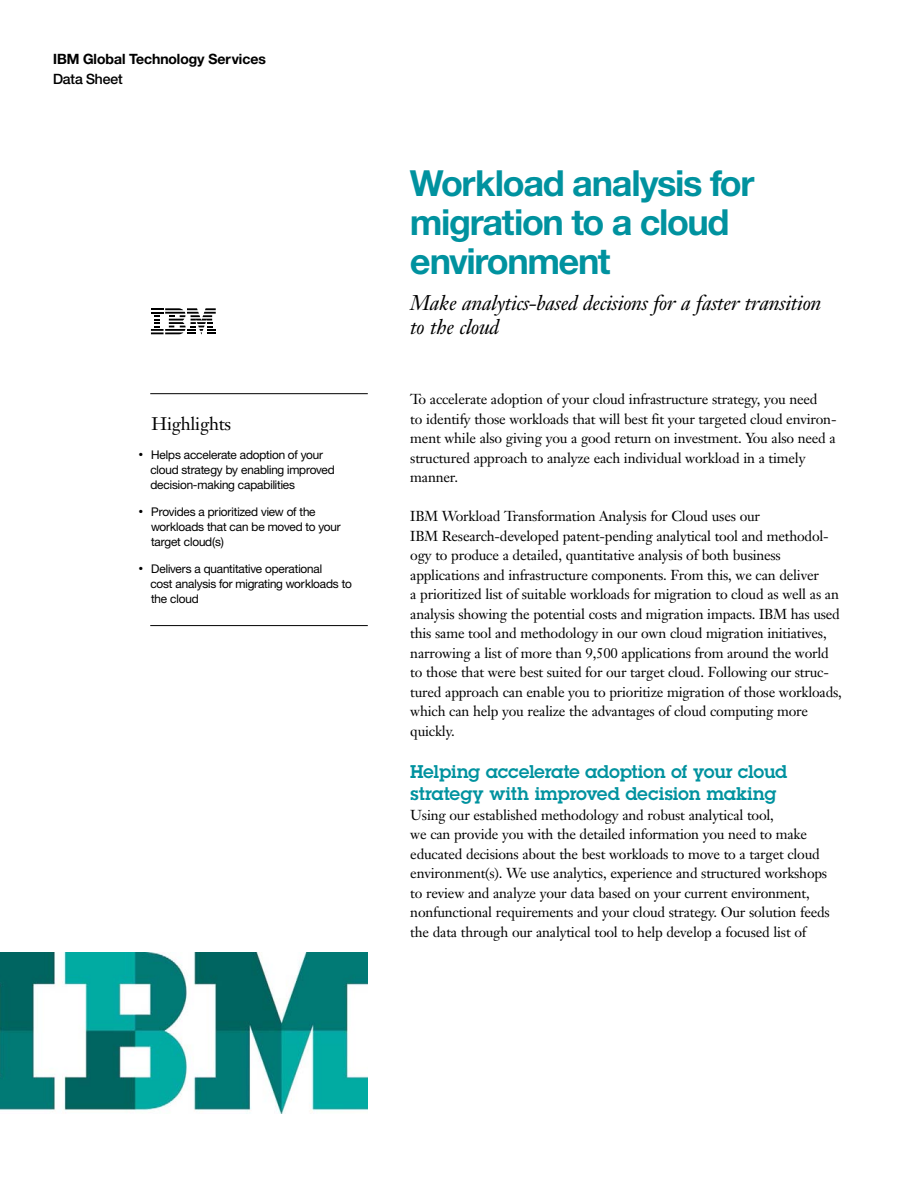
<style>
.page{position:relative;width:918px;height:1188px;background:#fff}
.page>*{position:absolute;margin:0;border:0;box-sizing:border-box;transform-origin:0 0}
.t1{font:700 36px/39px "Helv Neuefor IBM";letter-spacing:-.02em;color:#00929f}
.t2{font:italic 21px/24px "Janson Text LT Pro";letter-spacing:-.015em;color:#000}
.t3{font:600 18px/22.5px "Lubalinfor IBM";color:#00929f}
.t4{font:18px "Janson Text LT Pro";letter-spacing:-.015em;color:#000}
.t5{font:14.25px/19.5px "Janson Text LT Pro";letter-spacing:-.015em;color:#000}
.t6{font:700 14.25px/19.4px "Helv Neuefor IBM";color:#000}
.t7{font:12px/15px "Helv Neuefor IBM";letter-spacing:-.01em;color:#000}
.s1{font-weight:500}
</style>
<div class="page">
<img style="left:0;top:953px;width:368px;height:161px">
<svg style="left:151px;top:308px;width:65px;height:26px"></svg>
<hr style="left:150px;top:393px;width:218px;height:1px;background:#000">
<hr style="left:150px;top:625px;width:218px;height:1px;background:#000">
<p class="t6" style="left:53px;top:49px;width:214px">IBM Global Technology Services<br><span class="s1">Data Sheet</span></p>
<h2 class="t4" style="left:152px;top:413px;width:81px">Highlights</h2>
<p class="t7" style="left:150px;top:447px;width:186px">Helps accelerate adoption of your cloud strategy by enabling improved decision- making capabilities</p>
<p class="t7" style="left:151px;top:504px;width:191px">Provides a prioritized view of the workloads that can be moved to your target cloud(s)</p>
<p class="t7" style="left:150px;top:561px;width:203px">Delivers a quantitative operational<br>cost analysis for migrating workloads to the cloud</p>
<h1 class="t1" style="left:410px;top:162px;width:345px">Workload analysis for migration to a cloud environment</h1>
<h2 class="t2" style="left:410px;top:291px;width:413px">Make analytics-based decisions for a faster transition to the cloud</h2>
<p class="t5" style="left:410px;top:389px;width:428px">To accelerate adoption of your cloud infrastructure strategy, you need<br>to identify those workloads that will best fit your targeted cloud environ&shy;ment while also giving you a good return on investment. You also need a structured approach to analyze each individual workload in a timely manner.</p>
<p class="t5" style="left:410px;top:506px;width:433px">IBM Workload Transformation Analysis for Cloud uses our<br>IBM Research-developed patent-pending analytical tool and methodol&shy;ogy to produce a detailed, quantitative analysis of both business applications and infrastructure components. From this, we can deliver<br>a prioritized list of suitable workloads for migration to cloud as well as an analysis showing the potential costs and migration impacts. IBM has used this same tool and methodology in our own cloud migration initiatives, narrowing a list of more than 9,500 applications from around the world to those that were best suited for our target cloud. Following our struc&shy;tured approach can enable you to prioritize migration of those workloads, which can help you realize the advantages of cloud computing more quickly.</p>
<h2 class="t3" style="left:410px;top:760px;width:379px">Helping accelerate adoption of your cloud strategy with improved decision making</h2>
<p class="t5" style="left:410px;top:805px;width:421px">Using our established methodology and robust analytical tool,<br>we can provide you with the detailed information you need to make educated decisions about the best workloads to move to a target cloud environment(s). We use analytics, experience and structured workshops to review and analyze your data based on your current environment, nonfunctional requirements and your cloud strategy. Our solution feeds the data through our analytical tool to help develop a focused list of</p>
</div>
